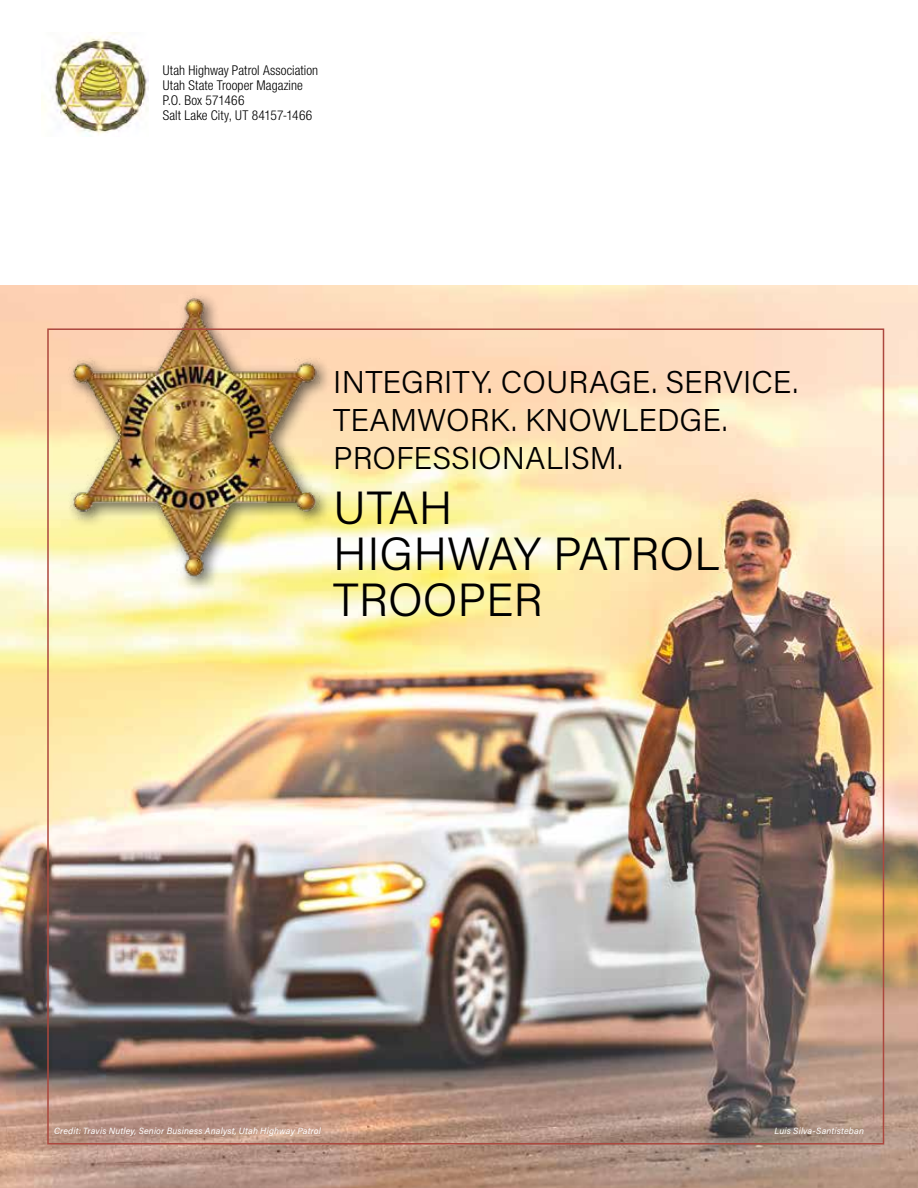
<style>
.page{position:relative;width:918px;height:1188px;background:#fff}
.page>*{position:absolute;margin:0;border:0;box-sizing:border-box;transform-origin:0 0}
.t1{font:300 46.5px/46.2px "Acumin Pro";color:#000}
.t2{font:300 31.5px/37.8px "Acumin Pro";color:#000}
.t3{font:300 condensed 13.5px/15px "Helvetica Neue";letter-spacing:.005em;color:#000}
.t4{font:italic 9px "Acumin Pro";letter-spacing:.02em;color:#fff}
</style>
<div class="page">
<img style="left:42px;top:32px;width:107px;height:105px">
<img style="left:0;top:285px;width:918px;height:903px">
<div style="left:67px;top:291px;width:266px;height:301px;background:#000;opacity:.6"></div>
<img style="left:69px;top:295px;width:251px;height:284px">
<p class="t3" style="left:163px;top:63px;width:157px">Utah Highway Patrol Association<br>Utah State Trooper Magazine<br>P.O. Box 571466<br>Salt Lake City, UT 84157-1466</p>
<h2 class="t2" style="left:333px;top:362px;width:466px">INTEGRITY. COURAGE. SERVICE.<br>TEAMWORK. KNOWLEDGE.<br>PROFESSIONALISM.</h2>
<h1 class="t1" style="left:333px;top:483px;width:388px">UTAH<br>HIGHWAY PATROL<br>TROOPER</h1>
<p class="t4" style="left:54px;top:1125px;width:269px">Credit: Travis Nutley, Senior Business Analyst, Utah Highway Patrol</p>
<p class="t4" style="left:775px;top:1125px;width:91px">Luis Silva-Santisteban</p>
</div>
